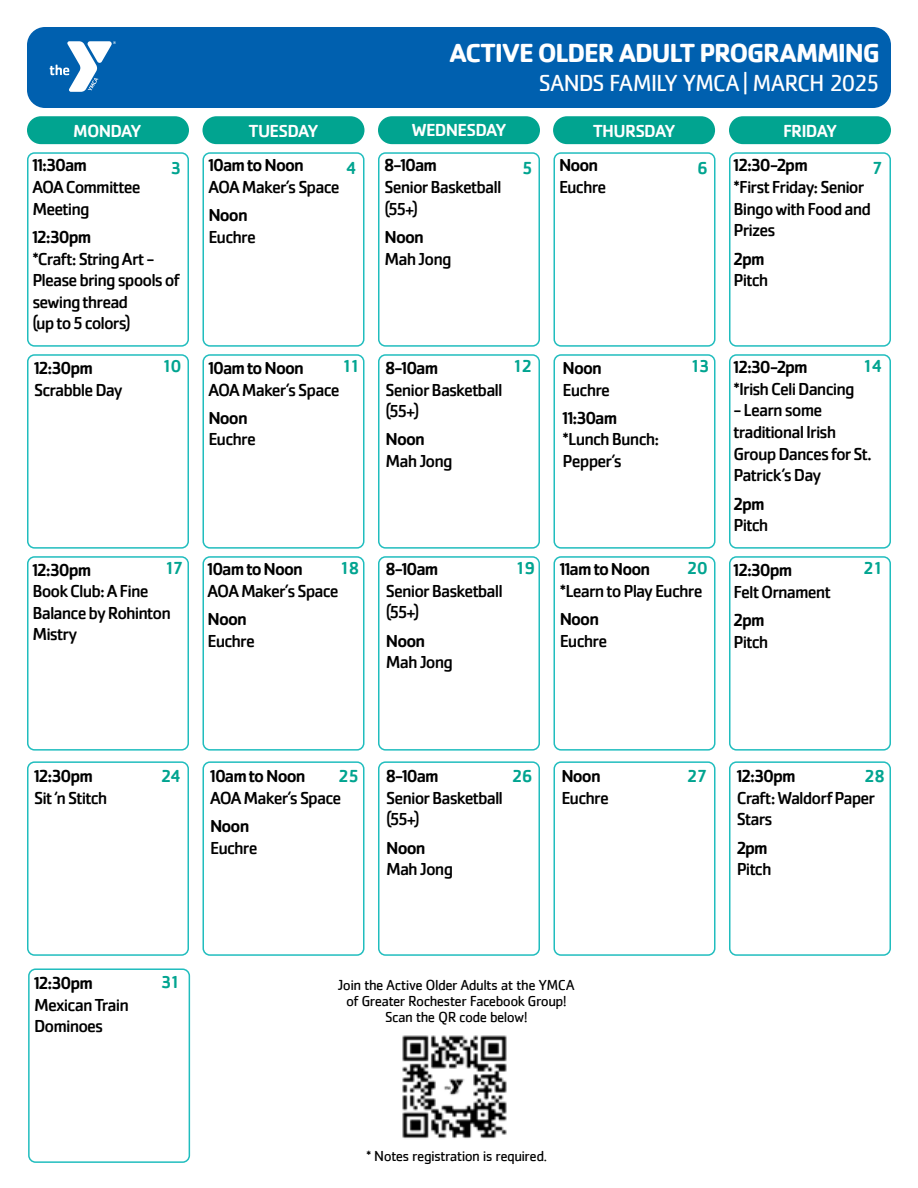
<style>
.page{position:relative;width:918px;height:1188px;background:#fff}
.page>*{position:absolute;margin:0;border:0;box-sizing:border-box;transform-origin:0 0}
.t1{font:700 27px "Cachet";letter-spacing:-.045em;color:#fff}
.t2{font:24px "Cachet";letter-spacing:-.05em;color:#fff}
.t3{font:18px/21.6px "Cachet Pro";letter-spacing:-.05em;color:#000}
.t4{font:500 18px "Cachet Pro";letter-spacing:-.05em;color:#000}
.t5{font:500 18px "Cachet";letter-spacing:-.1em;color:#01a490}
.t6{font:500 18px "Cachet";letter-spacing:-.045em;color:#fff}
.t7{font:15px/16.2px "Cachet";letter-spacing:-.04em;color:#000;text-align:center}
.s1{font-size:13.5px}
</style>
<div class="page">
<div style="left:27px;top:116px;width:162px;height:28px;background:#01a490;border-radius:14px"></div>
<div style="left:203px;top:116px;width:162px;height:28px;background:#01a490;border-radius:14px"></div>
<div style="left:378px;top:116px;width:162px;height:28px;background:#01a490;border-radius:14px"></div>
<div style="left:553px;top:116px;width:162px;height:28px;background:#01a490;border-radius:14px"></div>
<div style="left:729px;top:116px;width:162px;height:28px;background:#01a490;border-radius:14px"></div>
<div style="left:27px;top:152px;width:162px;height:195px;border:2px solid #20bdbe;border-radius:7px"></div>
<div style="left:202px;top:152px;width:162px;height:195px;border:2px solid #20bdbe;border-radius:7px"></div>
<div style="left:378px;top:152px;width:162px;height:195px;border:2px solid #20bdbe;border-radius:7px"></div>
<div style="left:554px;top:152px;width:162px;height:195px;border:2px solid #20bdbe;border-radius:7px"></div>
<div style="left:729px;top:152px;width:162px;height:195px;border:2px solid #20bdbe;border-radius:7px"></div>
<div style="left:27px;top:354px;width:162px;height:195px;border:2px solid #20bdbe;border-radius:7px"></div>
<div style="left:202px;top:354px;width:162px;height:195px;border:2px solid #20bdbe;border-radius:7px"></div>
<div style="left:378px;top:354px;width:162px;height:195px;border:2px solid #20bdbe;border-radius:7px"></div>
<div style="left:554px;top:354px;width:162px;height:195px;border:2px solid #20bdbe;border-radius:7px"></div>
<div style="left:729px;top:354px;width:162px;height:195px;border:2px solid #20bdbe;border-radius:7px"></div>
<div style="left:27px;top:761px;width:162px;height:195px;border:2px solid #20bdbe;border-radius:7px"></div>
<div style="left:202px;top:761px;width:162px;height:195px;border:2px solid #20bdbe;border-radius:7px"></div>
<div style="left:378px;top:761px;width:162px;height:195px;border:2px solid #20bdbe;border-radius:7px"></div>
<div style="left:554px;top:761px;width:162px;height:195px;border:2px solid #20bdbe;border-radius:7px"></div>
<div style="left:729px;top:761px;width:162px;height:195px;border:2px solid #20bdbe;border-radius:7px"></div>
<div style="left:27px;top:27px;width:864px;height:81px;background:#0060af;border-radius:18px"></div>
<svg style="left:50px;top:41px;width:66px;height:51px"></svg>
<div style="left:27px;top:556px;width:162px;height:195px;border:2px solid #20bdbe;border-radius:7px"></div>
<div style="left:202px;top:556px;width:162px;height:195px;border:2px solid #20bdbe;border-radius:7px"></div>
<div style="left:378px;top:556px;width:162px;height:195px;border:2px solid #20bdbe;border-radius:7px"></div>
<div style="left:554px;top:556px;width:162px;height:195px;border:2px solid #20bdbe;border-radius:7px"></div>
<div style="left:729px;top:556px;width:162px;height:195px;border:2px solid #20bdbe;border-radius:7px"></div>
<div style="left:28px;top:968px;width:162px;height:195px;border:2px solid #20bdbe;border-radius:7px"></div>
<img style="left:402px;top:1035px;width:105px;height:104px">
<h1 class="t1" style="left:450px;top:35px;width:432px">ACTIVE OLDER ADULT PROGRAMMING</h1>
<h2 class="t2" style="left:539px;top:69px;width:343px">SANDS FAMILY YMCA | MARCH 2025</h2>
<p class="t6" style="left:73px;top:119px;width:70px">MONDAY</p>
<p class="t6" style="left:248px;top:119px;width:72px">TUESDAY</p>
<p class="t6" style="left:411px;top:119px;width:97px">WEDNESDAY</p>
<p class="t6" style="left:593px;top:119px;width:84px">THURSDAY</p>
<p class="t6" style="left:783px;top:119px;width:55px">FRIDAY</p>
<p class="t4" style="left:32px;top:155px;width:56px">11:30am</p>
<p class="t3" style="left:32px;top:176px;width:110px">AOA Committee<br>Meeting</p>
<p class="t4" style="left:32px;top:226px;width:60px">12:30pm</p>
<p class="t3" style="left:32px;top:248px;width:149px">*Craft: String Art -<br>Please bring spools of sewing thread<br>(up to 5 colors)</p>
<p class="t4" style="left:208px;top:155px;width:97px">10am to Noon</p>
<p class="t3" style="left:208px;top:176px;width:133px">AOA Maker’s Space</p>
<p class="t4" style="left:208px;top:205px;width:41px">Noon</p>
<p class="t3" style="left:208px;top:226px;width:49px">Euchre</p>
<p class="t4" style="left:734px;top:155px;width:76px">12:30-2pm</p>
<p class="t3" style="left:734px;top:176px;width:139px">*First Friday: Senior<br>Bingo with Food and<br>Prizes</p>
<p class="t4" style="left:734px;top:248px;width:33px">2pm</p>
<p class="t3" style="left:734px;top:270px;width:36px">Pitch</p>
<p class="t4" style="left:385px;top:155px;width:54px">8-10am</p>
<p class="t3" style="left:385px;top:176px;width:118px">Senior Basketball (55+)</p>
<p class="t4" style="left:385px;top:226px;width:41px">Noon</p>
<p class="t3" style="left:385px;top:248px;width:69px">Mah Jong</p>
<p class="t4" style="left:559px;top:155px;width:41px">Noon</p>
<p class="t3" style="left:559px;top:176px;width:49px">Euchre</p>
<p class="t5" style="left:171px;top:157px;width:13px">3</p>
<p class="t5" style="left:346px;top:157px;width:12px">4</p>
<p class="t5" style="left:522px;top:157px;width:13px">5</p>
<p class="t5" style="left:697px;top:157px;width:13px">6</p>
<p class="t5" style="left:872px;top:157px;width:13px">7</p>
<p class="t4" style="left:34px;top:357px;width:60px">12:30pm</p>
<p class="t3" style="left:34px;top:379px;width:90px">Scrabble Day</p>
<p class="t5" style="left:161px;top:355px;width:22px">10</p>
<p class="t5" style="left:341px;top:355px;width:21px">11</p>
<p class="t4" style="left:386px;top:357px;width:54px">8-10am</p>
<p class="t5" style="left:512px;top:355px;width:22px">12</p>
<p class="t5" style="left:690px;top:355px;width:22px">13</p>
<p class="t5" style="left:862px;top:355px;width:22px">14</p>
<p class="t3" style="left:386px;top:379px;width:118px">Senior Basketball (55+)</p>
<p class="t4" style="left:386px;top:429px;width:41px">Noon</p>
<p class="t3" style="left:386px;top:450px;width:69px">Mah Jong</p>
<p class="t4" style="left:734px;top:357px;width:76px">12:30-2pm</p>
<p class="t3" style="left:734px;top:378px;width:123px">*Irish Celi Dancing</p>
<p class="t3" style="left:734px;top:400px;width:140px">- Learn some traditional Irish<br>Group Dances for St.<br>Patrick’s Day</p>
<p class="t4" style="left:734px;top:493px;width:33px">2pm</p>
<p class="t3" style="left:734px;top:515px;width:36px">Pitch</p>
<p class="t4" style="left:208px;top:357px;width:97px">10am to Noon</p>
<p class="t3" style="left:208px;top:379px;width:133px">AOA Maker’s Space</p>
<p class="t4" style="left:208px;top:407px;width:41px">Noon</p>
<p class="t3" style="left:208px;top:429px;width:49px">Euchre</p>
<p class="t4" style="left:563px;top:357px;width:41px">Noon</p>
<p class="t3" style="left:563px;top:379px;width:49px">Euchre</p>
<p class="t4" style="left:563px;top:407px;width:56px">11:30am</p>
<p class="t3" style="left:563px;top:429px;width:98px">*Lunch Bunch:<br>Pepper’s</p>
<p class="t5" style="left:164px;top:557px;width:21px">17</p>
<p class="t5" style="left:339px;top:557px;width:22px">18</p>
<p class="t5" style="left:515px;top:557px;width:22px">19</p>
<p class="t5" style="left:687px;top:557px;width:23px">20</p>
<p class="t5" style="left:863px;top:557px;width:22px">21</p>
<p class="t4" style="left:208px;top:559px;width:97px">10am to Noon</p>
<p class="t3" style="left:208px;top:580px;width:133px">AOA Maker’s Space</p>
<p class="t4" style="left:208px;top:608px;width:41px">Noon</p>
<p class="t3" style="left:208px;top:630px;width:49px">Euchre</p>
<p class="t4" style="left:386px;top:559px;width:54px">8-10am</p>
<p class="t3" style="left:386px;top:580px;width:118px">Senior Basketball (55+)</p>
<p class="t4" style="left:386px;top:630px;width:41px">Noon</p>
<p class="t3" style="left:386px;top:652px;width:69px">Mah Jong</p>
<p class="t4" style="left:560px;top:559px;width:92px">11am to Noon</p>
<p class="t3" style="left:560px;top:580px;width:144px">*Learn to Play Euchre</p>
<p class="t4" style="left:560px;top:608px;width:41px">Noon</p>
<p class="t3" style="left:560px;top:630px;width:49px">Euchre</p>
<p class="t4" style="left:32px;top:559px;width:60px">12:30pm</p>
<p class="t3" style="left:32px;top:581px;width:140px">Book Club: A Fine<br>Balance by Rohinton<br>Mistry</p>
<p class="t4" style="left:734px;top:560px;width:60px">12:30pm</p>
<p class="t3" style="left:734px;top:581px;width:99px">Felt Ornament</p>
<p class="t4" style="left:734px;top:610px;width:33px">2pm</p>
<p class="t3" style="left:734px;top:631px;width:36px">Pitch</p>
<p class="t4" style="left:34px;top:766px;width:60px">12:30pm</p>
<p class="t3" style="left:34px;top:787px;width:75px">Sit ‘n Stitch</p>
<p class="t5" style="left:161px;top:764px;width:22px">24</p>
<p class="t5" style="left:338px;top:764px;width:23px">25</p>
<p class="t5" style="left:512px;top:764px;width:23px">26</p>
<p class="t5" style="left:687px;top:764px;width:22px">27</p>
<p class="t5" style="left:864px;top:764px;width:23px">28</p>
<p class="t4" style="left:210px;top:766px;width:97px">10am to Noon</p>
<p class="t3" style="left:210px;top:787px;width:133px">AOA Maker’s Space</p>
<p class="t4" style="left:210px;top:816px;width:41px">Noon</p>
<p class="t3" style="left:210px;top:837px;width:49px">Euchre</p>
<p class="t4" style="left:386px;top:766px;width:54px">8-10am</p>
<p class="t3" style="left:386px;top:787px;width:118px">Senior Basketball (55+)</p>
<p class="t4" style="left:386px;top:837px;width:41px">Noon</p>
<p class="t3" style="left:386px;top:859px;width:69px">Mah Jong</p>
<p class="t4" style="left:737px;top:766px;width:60px">12:30pm</p>
<p class="t3" style="left:737px;top:787px;width:140px">Craft: Waldorf Paper<br>Stars</p>
<p class="t4" style="left:737px;top:837px;width:33px">2pm</p>
<p class="t3" style="left:737px;top:859px;width:36px">Pitch</p>
<p class="t4" style="left:561px;top:766px;width:41px">Noon</p>
<p class="t3" style="left:561px;top:787px;width:49px">Euchre</p>
<p class="t4" style="left:34px;top:972px;width:60px">12:30pm</p>
<p class="t3" style="left:34px;top:994px;width:96px">Mexican Train<br>Dominoes</p>
<p class="t5" style="left:161px;top:971px;width:21px">31</p>
<p class="t7" style="left:338px;top:976px;width:238px">Join the Active Older Adults at the YMCA of Greater Rochester Facebook Group!<br>Scan the QR code below!</p>
<p class="t7" style="left:366px;top:1148px;width:182px">* Notes registration is required<span class="s1">.</span></p>
</div>
